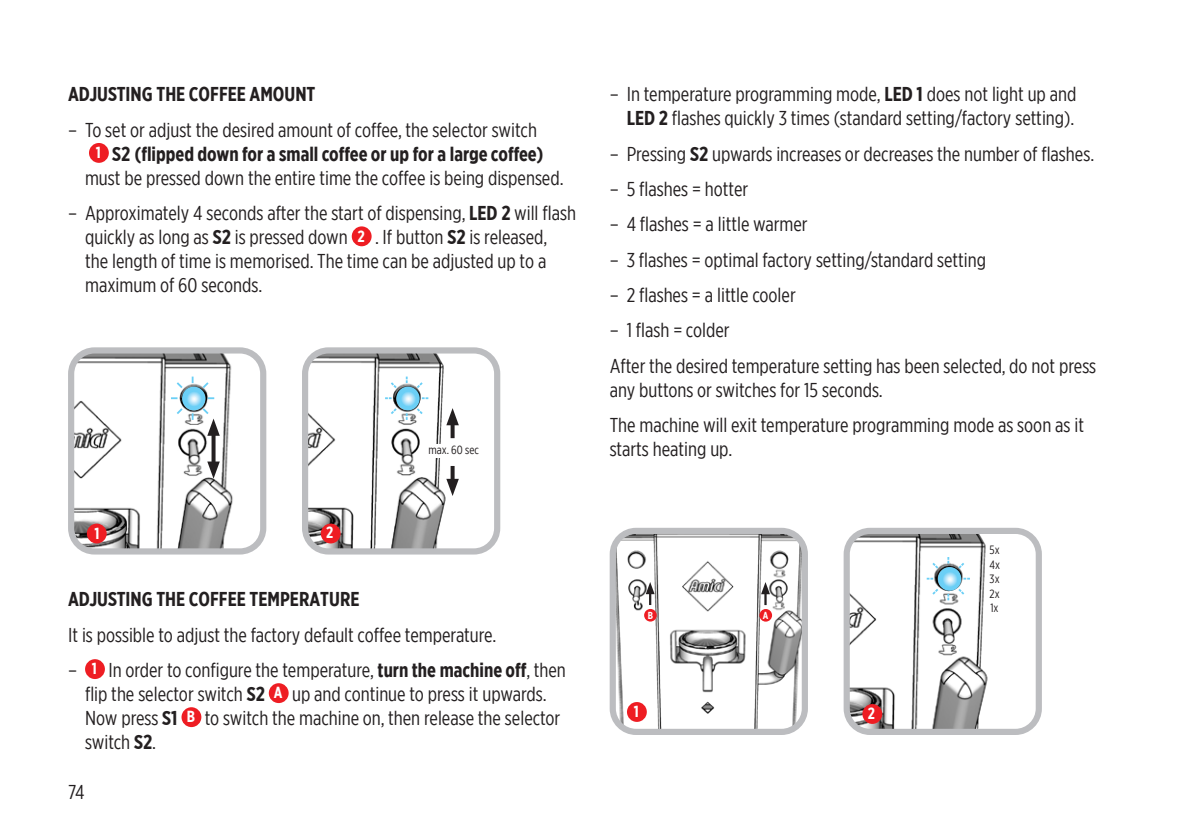
<style>
.page{position:relative;width:1191px;height:840px;background:#fff}
.page>*{position:absolute;margin:0;border:0;box-sizing:border-box;transform-origin:0 0}
.t1{font:20px/24px "Gotham X Narrow";color:#231f20}
.t2{font:700 20px "Gotham X Narrow";color:#231f20}
.t3{font:700 16px "Gotham X Narrow";color:#fff}
.t4{font:12px/14.4px "Gotham X Narrow";color:#231f20;text-align:justify}
.t5{font:700 10.2px "Gotham X Narrow";color:#fff}
.s1{font-size:16px;color:#fff}
.s2{font-weight:700}
.s3{font-weight:700;font-size:16px;color:#fff}
</style>
<div class="page">
<img style="left:75px;top:354px;width:184px;height:193px">
<div style="left:68px;top:347px;width:198px;height:207px;border:6px solid #bcbdc0;border-radius:23px"></div>
<img style="left:309px;top:354px;width:177px;height:193px">
<div style="left:302px;top:347px;width:198px;height:207px;border:6px solid #bcbdc0;border-radius:23px"></div>
<div style="left:87px;top:523px;width:20px;height:20px;background:#ee1d23;border-radius:50%"></div>
<div style="left:321px;top:523px;width:20px;height:20px;background:#ee1d23;border-radius:50%"></div>
<svg style="left:211px;top:435px;width:4px;height:26px"></svg>
<svg style="left:207px;top:461px;width:13px;height:17px"></svg>
<svg style="left:450px;top:425px;width:4px;height:13px"></svg>
<svg style="left:446px;top:408px;width:13px;height:17px"></svg>
<svg style="left:450px;top:465px;width:4px;height:13px"></svg>
<svg style="left:446px;top:478px;width:13px;height:17px"></svg>
<div style="left:428px;top:444px;width:63px;height:13px;background:#fff"></div>
<img style="left:850px;top:534px;width:177px;height:193px">
<div style="left:843px;top:527px;width:199px;height:207px;border:6px solid #bcbdc0;border-radius:23px"></div>
<div style="left:862px;top:703px;width:20px;height:20px;background:#ee1d23;border-radius:50%"></div>
<div style="left:989px;top:544px;width:43px;height:98px;background:#fff"></div>
<img style="left:616px;top:534px;width:185px;height:193px">
<div style="left:609px;top:527px;width:199px;height:207px;border:6px solid #bcbdc0;border-radius:23px"></div>
<div style="left:627px;top:701px;width:20px;height:20px;background:#ee1d23;border-radius:50%"></div>
<div style="left:759px;top:608px;width:13px;height:13px;background:#ee1d23;border-radius:50%"></div>
<div style="left:644px;top:608px;width:13px;height:13px;background:#ee1d23;border-radius:50%"></div>
<svg style="left:761px;top:581px;width:9px;height:23px"></svg>
<svg style="left:646px;top:581px;width:8px;height:23px"></svg>
<svg style="left:171px;top:397px;width:6px;height:2px"></svg>
<svg style="left:208px;top:397px;width:6px;height:2px"></svg>
<svg style="left:175px;top:406px;width:9px;height:10px"></svg>
<svg style="left:201px;top:380px;width:9px;height:10px"></svg>
<svg style="left:175px;top:380px;width:9px;height:10px"></svg>
<svg style="left:201px;top:406px;width:19px;height:29px"></svg>
<svg style="left:385px;top:397px;width:6px;height:2px"></svg>
<svg style="left:422px;top:397px;width:6px;height:2px"></svg>
<svg style="left:389px;top:406px;width:9px;height:10px"></svg>
<svg style="left:415px;top:380px;width:9px;height:10px"></svg>
<svg style="left:389px;top:380px;width:9px;height:10px"></svg>
<svg style="left:415px;top:406px;width:9px;height:10px"></svg>
<svg style="left:947px;top:593px;width:2px;height:7px"></svg>
<svg style="left:947px;top:556px;width:2px;height:7px"></svg>
<svg style="left:926px;top:577px;width:7px;height:2px"></svg>
<svg style="left:963px;top:577px;width:7px;height:2px"></svg>
<svg style="left:930px;top:586px;width:10px;height:10px"></svg>
<svg style="left:956px;top:560px;width:10px;height:10px"></svg>
<svg style="left:930px;top:560px;width:10px;height:10px"></svg>
<svg style="left:956px;top:586px;width:10px;height:10px"></svg>
<svg style="left:182px;top:386px;width:23px;height:24px"></svg>
<svg style="left:396px;top:386px;width:24px;height:24px"></svg>
<svg style="left:938px;top:566px;width:23px;height:24px"></svg>
<div style="left:89px;top:143px;width:20px;height:20px;background:#ee1d23;border-radius:50%"></div>
<div style="left:352px;top:226px;width:19px;height:20px;background:#ee1d23;border-radius:50%"></div>
<div style="left:85px;top:658px;width:20px;height:20px;background:#ee1d23;border-radius:50%"></div>
<div style="left:269px;top:682px;width:20px;height:20px;background:#ee1d23;border-radius:50%"></div>
<div style="left:181px;top:706px;width:20px;height:20px;background:#ee1d23;border-radius:50%"></div>
<p class="t2" style="left:68px;top:82px;width:249px">ADJUSTING THE COFFEE AMOUNT</p>
<p class="t1" style="left:68px;top:117px;width:470px">– To set or adjust the desired amount of coffee, the selector switch</p>
<p class="t2" style="left:96px;top:141px;width:449px"><span class="s1">1</span> S2 (flipped down for a small coffee or up for a large coffee)</p>
<p class="t1" style="left:85px;top:165px;width:480px">must be pressed down the entire time the coffee is being dispensed.</p>
<p class="t1" style="left:85px;top:201px;width:492px;text-indent:-17px">– Approximately 4 seconds after the start of dispensing, <span class="s2">LED 2</span> will flash quickly as long as <span class="s2">S2</span> is pressed down <span class="s3">2</span> . If button <span class="s2">S2</span> is released,<br>the length of time is memorised. The time can be adjusted up to a maximum of 60 seconds.</p>
<p class="t3" style="left:94px;top:523px;width:7px">1</p>
<p class="t3" style="left:326px;top:522px;width:9px">2</p>
<p class="t4" style="left:428px;top:442px;width:52px">max. 60 sec</p>
<p class="t2" style="left:68px;top:586px;width:293px">ADJUSTING THE COFFEE TEMPERATURE</p>
<p class="t1" style="left:68px;top:622px;width:430px">It is possible to adjust the factory default coffee temperature.</p>
<p class="t1" style="left:85px;top:657px;width:482px;text-indent:-17px">– <span class="s3">1</span> In order to configure the temperature, <span class="s2">turn the machine off</span>, then flip the selector switch <span class="s2">S2</span> <span class="s3">A</span> up and continue to press it upwards.<br>Now press <span class="s2">S1</span> <span class="s3">B</span> to switch the machine on, then release the selector switch <span class="s2">S2</span>.</p>
<p class="t1" style="left:68px;top:779px;width:18px">74</p>
<p class="t1" style="left:609px;top:82px;width:468px;text-align:right">– In temperature programming mode, <span class="s2">LED 1</span> does not light up and<br><span class="s2">LED 2</span> flashes quickly 3 times (standard setting/factory setting).</p>
<p class="t1" style="left:609px;top:141px;width:486px">– Pressing <span class="s2">S2</span> upwards increases or decreases the number of flashes.</p>
<p class="t1" style="left:609px;top:176px;width:140px">– 5 flashes = hotter</p>
<p class="t1" style="left:609px;top:212px;width:199px">– 4 flashes = a little warmer</p>
<p class="t1" style="left:609px;top:247px;width:378px">– 3 flashes = optimal factory setting/standard setting</p>
<p class="t1" style="left:609px;top:282px;width:188px">– 2 flashes = a little cooler</p>
<p class="t1" style="left:609px;top:312px;width:488px;line-height:35.4px">– 1 flash = colder<br>After the desired temperature setting has been selected, do not press</p>
<p class="t1" style="left:609px;top:371px;width:476px;line-height:35.4px">any buttons or switches for 15 seconds.<br>The machine will exit temperature programming mode as soon as it</p>
<p class="t1" style="left:609px;top:436px;width:124px">starts heating up.</p>
<p class="t5" style="left:648px;top:608px;width:7px">B</p>
<p class="t5" style="left:763px;top:608px;width:7px">A</p>
<p class="t3" style="left:634px;top:701px;width:7px">1</p>
<p class="t3" style="left:867px;top:703px;width:9px">2</p>
<p class="t4" style="left:989px;top:542px;width:12px">5x 4x 3x 2x 1x</p>
</div>
